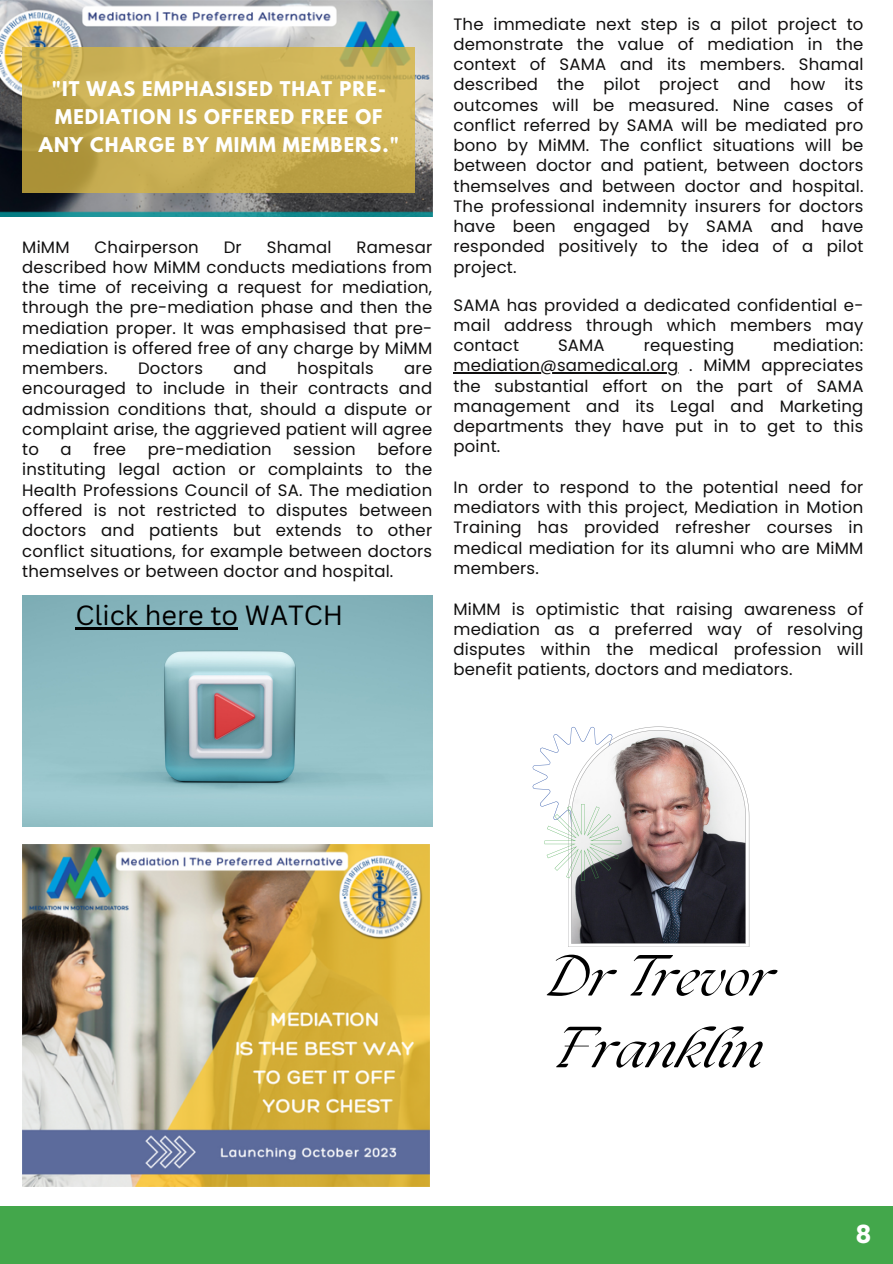
<style>
.page{position:relative;width:893px;height:1264px;background:#fff}
.page>*{position:absolute;margin:0;border:0;box-sizing:border-box;transform-origin:0 0}
.t1{font:italic 50.7px/71.7px "The Seasons";color:#000}
.t2{font:27px "Canva Sans";color:#000}
.t3{font:700 24.75px "Poppins";color:#fff}
.t4{font:700 18px/28.2px "League Spartan";letter-spacing:.06em;color:#fff;text-align:center}
.t5{font:16.5px/20.2px "Poppins";letter-spacing:.015em;color:#100f0f;text-align:justify}
</style>
<div class="page">
<img style="left:0;top:0;width:432px;height:216px">
<div style="left:0;top:1206px;width:892px;height:57px;background:#43a74b"></div>
<svg style="left:22px;top:47px;width:393px;height:145px;fill:#cbb155"></svg>
<svg style="left:532px;top:726px;width:218px;height:221px"></svg>
<img style="left:22px;top:844px;width:407px;height:342px">
<img style="left:22px;top:595px;width:410px;height:231px">
<hr style="left:453px;top:372px;width:225px;height:1px;background:#100f0f">
<hr style="left:76px;top:627px;width:162px;height:3px;background:#000">
<p class="t4" style="left:39px;top:77px;width:361px">"IT WAS EMPHASISED THAT PRE-<br>MEDIATION IS OFFERED FREE OF<br>ANY CHARGE BY MIMM MEMBERS."</p>
<p class="t5" style="left:22px;top:237px;width:49px">MiMM</p>
<p class="t5" style="left:95px;top:237px;width:106px">Chairperson</p>
<p class="t5" style="left:224px;top:237px;width:20px">Dr</p>
<p class="t5" style="left:267px;top:237px;width:66px">Shamal</p>
<p class="t5" style="left:22px;top:237px;width:411px;text-indent:334px">Ramesar described how MiMM conducts mediations from the time of receiving a request for mediation, through the pre-mediation phase and then the mediation proper. It was emphasised that pre&shy;mediation is offered free of any charge by MiMM members.</p>
<p class="t5" style="left:138px;top:358px;width:66px">Doctors</p>
<p class="t5" style="left:233px;top:358px;width:35px">and</p>
<p class="t5" style="left:297px;top:358px;width:78px">hospitals</p>
<p class="t5" style="left:22px;top:358px;width:411px;text-indent:382px">are encouraged to include in their contracts and admission conditions that, should a dispute or complaint arise, the aggrieved patient will agree to</p>
<p class="t5" style="left:22px;top:439px;width:411px;text-indent:355px">before instituting legal action or complaints to the Health Professions Council of SA. The mediation offered is not restricted to disputes between doctors and patients but extends to other conflict situations, for example between doctors themselves or between doctor and hospital.</p>
<p class="t5" style="left:61px;top:439px;width:13px">a</p>
<p class="t5" style="left:93px;top:439px;width:34px">free</p>
<p class="t5" style="left:148px;top:439px;width:125px">pre-mediation</p>
<p class="t5" style="left:293px;top:439px;width:64px">session</p>
<p class="t2" style="left:76px;top:596px;width:269px">Click here to WATCH</p>
<p class="t5" style="left:453px;top:14px;width:411px">The immediate next step is a pilot project to demonstrate the value of mediation in the context of SAMA and its members. Shamal described the pilot project and how its outcomes will be measured. Nine cases of conflict referred by SAMA will be mediated pro bono by MiMM. The conflict situations will be between doctor and patient, between doctors themselves and between doctor and hospital.<br>The professional indemnity insurers for doctors have been engaged by SAMA and have responded positively to the idea of a pilot project.</p>
<p class="t5" style="left:453px;top:295px;width:411px">SAMA has provided a dedicated confidential e&shy;mail address through which members may contact</p>
<p class="t5" style="left:453px;top:335px;width:411px;text-indent:320px">mediation: mediation@samedical.org . MiMM appreciates the substantial effort on the part of SAMA management and its Legal and Marketing departments they have put in to get to this point.</p>
<p class="t5" style="left:453px;top:477px;width:411px">In order to respond to the potential need for mediators with this project, Mediation in Motion Training has provided refresher courses in medical mediation for its alumni who are MiMM members.</p>
<p class="t5" style="left:453px;top:598px;width:411px">MiMM is optimistic that raising awareness of mediation as a preferred way of resolving disputes within the medical profession will benefit patients, doctors and mediators.</p>
<p class="t5" style="left:558px;top:335px;width:48px">SAMA</p>
<p class="t5" style="left:643px;top:335px;width:92px">requesting</p>
<p class="t1" style="left:544px;top:946px;width:231px">Dr Trevor<br>Franklin</p>
<p class="t3" style="left:855px;top:1216px;width:18px">8</p>
</div>
